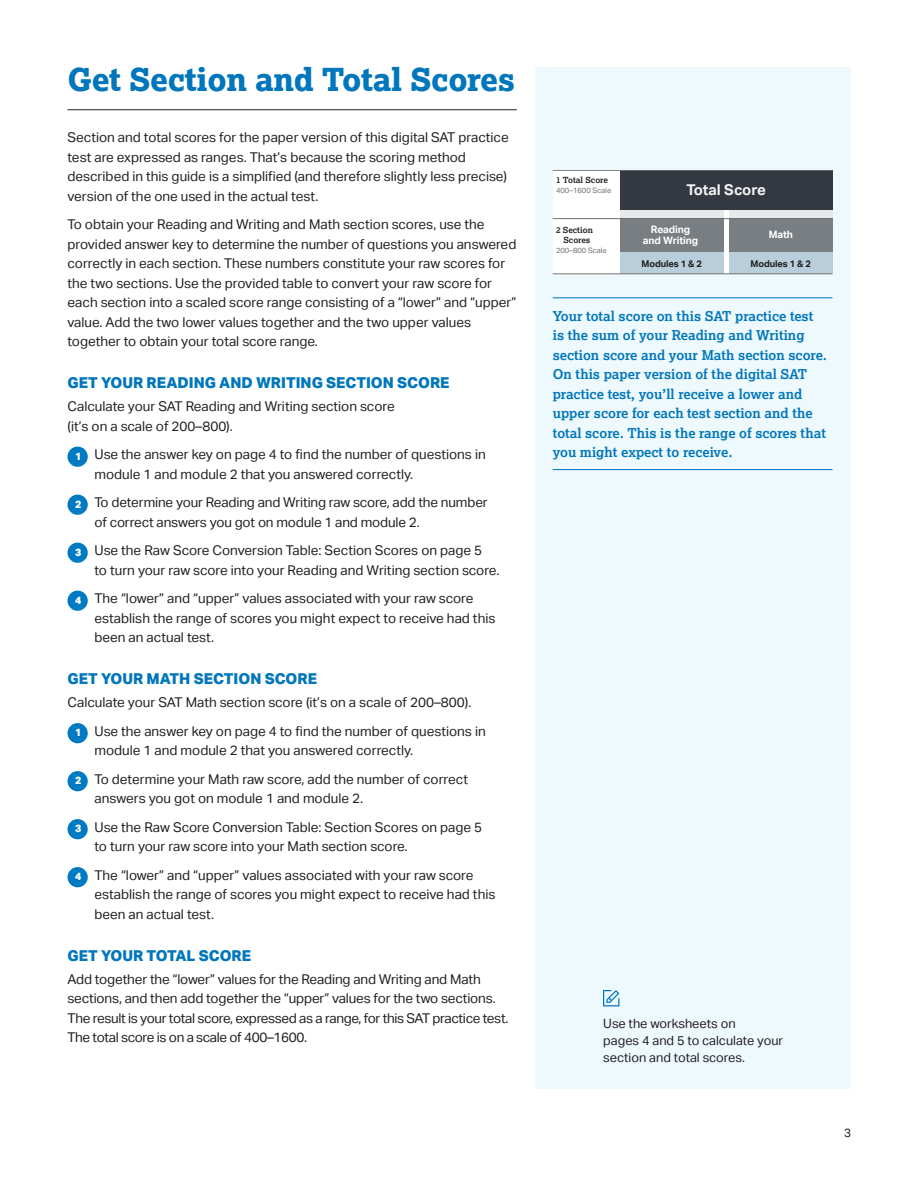
<style>
.page{position:relative;width:918px;height:1188px;background:#fff}
.page>*{position:absolute;margin:0;border:0;box-sizing:border-box;transform-origin:0 0}
.H3______21__Lex_XB{font:800 31.5px "Lexia";letter-spacing:-.01em;color:#0076bc}
.H5______10_13__Akt_X{font:800 15px "Aktiv Grotesk";color:#0076bc}
.t1{font:700 14.85px "Aktiv Grotesk";color:#f3f3f4}
.Body_Txt{font:13.5px/19.5px "Aktiv Grotesk";color:#231f20}
.Body_Txt-2{font:700 13.5px/19.5px "Lexia";color:#0076bc}
.Body_Txt-3{font:13.5px/19.5px "Aktiv Grotesk";letter-spacing:-.025em;color:#231f20}
.H2__Head____28_Auto{font:12.75px/17.2px "Aktiv Grotesk";color:#231f20}
.t2{font:12px "Aktiv Grotesk";color:#231f20}
.t3{font:800 10.5px "Aktiv Grotesk";color:#fff}
.t4{font:700 10.2px/11.2px "Aktiv Grotesk";letter-spacing:-.01em;color:#fff;text-align:center}
.t5{font:700 9.3px "Aktiv Grotesk";letter-spacing:-.01em;color:#221e1f}
.t6{font:700 8.4px/10.2px "Lexia";color:#221e1f;text-align:center}
.t7{font:7.5px "Aktiv Grotesk";color:#6d6f71}
</style>
<div class="page">
<div style="left:535px;top:68px;width:315px;height:1021px;background:#eef9fe"></div>
<hr style="left:68px;top:109px;width:449px;height:1px;background:#231f20">
<div style="left:68px;top:447px;width:20px;height:20px;background:#007bc3;border-radius:50%"></div>
<div style="left:68px;top:495px;width:20px;height:20px;background:#007bc3;border-radius:50%"></div>
<div style="left:68px;top:543px;width:20px;height:20px;background:#007bc3;border-radius:50%"></div>
<div style="left:68px;top:591px;width:20px;height:20px;background:#007bc3;border-radius:50%"></div>
<div style="left:68px;top:723px;width:20px;height:20px;background:#007bc3;border-radius:50%"></div>
<div style="left:68px;top:771px;width:20px;height:20px;background:#007bc3;border-radius:50%"></div>
<div style="left:68px;top:819px;width:20px;height:20px;background:#007bc3;border-radius:50%"></div>
<div style="left:68px;top:867px;width:20px;height:20px;background:#007bc3;border-radius:50%"></div>
<hr style="left:553px;top:297px;width:279px;height:1px;background:#0076bc">
<hr style="left:553px;top:469px;width:279px;height:1px;background:#0076bc">
<div style="left:553px;top:170px;width:280px;height:104px;background:#fff"></div>
<div style="left:620px;top:170px;width:103px;height:104px;background:linear-gradient(to right,#e6e9eb,#e6e9eb)"></div>
<div style="left:729px;top:170px;width:103px;height:104px;background:linear-gradient(to right,#e6e9eb,#e6e9eb)"></div>
<div style="left:620px;top:252px;width:103px;height:22px;background:#b8ceda"></div>
<div style="left:729px;top:252px;width:103px;height:22px;background:#b8ceda"></div>
<div style="left:620px;top:219px;width:103px;height:33px;background:#797e83"></div>
<div style="left:729px;top:219px;width:103px;height:33px;background:#797e83"></div>
<div style="left:620px;top:170px;width:212px;height:39px;background:#343841"></div>
<hr style="left:553px;top:218px;width:279px;height:1px;background:#6e6f71">
<hr style="left:553px;top:274px;width:279px;height:1px;background:#6e6f71">
<hr style="left:553px;top:170px;width:279px;height:1px;background:#6e6f71">
<svg style="left:603px;top:990px;width:16px;height:16px"></svg>
<p class="H3______21__Lex_XB" style="left:68px;top:60px;width:449px">Get Section and Total Scores</p>
<p class="Body_Txt" style="left:68px;top:128px;width:443px">Section and total scores for the paper version of this digital SAT practice test are expressed as ranges. That’s because the scoring method described in this guide is a simplified (and therefore slightly less precise) version of the one used in the actual test.</p>
<p class="Body_Txt" style="left:68px;top:215px;width:450px">To obtain your Reading and Writing and Math section scores, use the provided answer key to determine the number of questions you answered correctly in each section. These numbers constitute your raw scores for the two sections. Use the provided table to convert your raw score for each section into a scaled score range consisting of a “lower” and “upper” value. Add the two lower values together and the two upper values together to obtain your total score range.</p>
<p class="H5______10_13__Akt_X" style="left:68px;top:374px;width:384px">GET YOUR READING AND WRITING SECTION SCORE</p>
<p class="Body_Txt" style="left:68px;top:397px;width:329px">Calculate your SAT Reading and Writing section score (it’s on a scale of 200–800).</p>
<p class="t3" style="left:75px;top:450px;width:8px">1</p>
<p class="Body_Txt" style="left:94px;top:445px;width:393px">Use the answer key on page 4 to find the number of questions in module 1 and module 2 that you answered correctly.</p>
<p class="t3" style="left:75px;top:498px;width:8px">2</p>
<p class="Body_Txt" style="left:94px;top:493px;width:395px">To determine your Reading and Writing raw score, add the number of correct answers you got on module 1 and module 2.</p>
<p class="t3" style="left:75px;top:546px;width:8px">3</p>
<p class="Body_Txt" style="left:94px;top:541px;width:406px">Use the Raw Score Conversion Table: Section Scores on page 5<br>to turn your raw score into your Reading and Writing section score.</p>
<p class="t3" style="left:75px;top:594px;width:8px">4</p>
<p class="Body_Txt" style="left:94px;top:589px;width:402px">The “lower” and “upper” values associated with your raw score establish the range of scores you might expect to receive had this been an actual test.</p>
<p class="H5______10_13__Akt_X" style="left:68px;top:670px;width:251px">GET YOUR MATH SECTION SCORE</p>
<p class="Body_Txt" style="left:68px;top:693px;width:405px">Calculate your SAT Math section score (it’s on a scale of 200–800).</p>
<p class="t3" style="left:75px;top:726px;width:8px">1</p>
<p class="Body_Txt" style="left:94px;top:721px;width:393px">Use the answer key on page 4 to find the number of questions in module 1 and module 2 that you answered correctly.</p>
<p class="t3" style="left:75px;top:774px;width:8px">2</p>
<p class="Body_Txt" style="left:94px;top:769px;width:375px">To determine your Math raw score, add the number of correct answers you got on module 1 and module 2.</p>
<p class="t3" style="left:75px;top:822px;width:8px">3</p>
<p class="Body_Txt" style="left:94px;top:817px;width:389px">Use the Raw Score Conversion Table: Section Scores on page 5 to turn your raw score into your Math section score.</p>
<p class="t3" style="left:75px;top:870px;width:8px">4</p>
<p class="Body_Txt" style="left:94px;top:865px;width:402px">The “lower” and “upper” values associated with your raw score establish the range of scores you might expect to receive had this been an actual test.</p>
<p class="H5______10_13__Akt_X" style="left:68px;top:947px;width:185px">GET YOUR TOTAL SCORE</p>
<p class="Body_Txt-3" style="left:68px;top:969px;width:443px">Add together the “lower” values for the Reading and Writing and Math sections, and then add together the “upper” values for the two sections.<br>The result is your total score, expressed as a range, for this SAT practice test.<br>The total score is on a scale of 400–1600.</p>
<p class="t6" style="left:556px;top:175px;width:53px">1 Total Score</p>
<p class="t7" style="left:556px;top:186px;width:57px">400–1600 Scale</p>
<p class="t6" style="left:556px;top:224px;width:38px">2 Section<br>Scores</p>
<p class="t7" style="left:556px;top:246px;width:52px">200–800 Scale</p>
<p class="t1" style="left:686px;top:181px;width:81px">Total Score</p>
<p class="t4" style="left:643px;top:224px;width:57px">Reading and Writing</p>
<p class="t5" style="left:642px;top:258px;width:62px">Modules 1 &amp; 2</p>
<p class="t5" style="left:751px;top:258px;width:62px">Modules 1 &amp; 2</p>
<p class="t4" style="left:769px;top:229px;width:26px">Math</p>
<p class="Body_Txt-2" style="left:553px;top:306px;width:276px">Your total score on this SAT practice test is the sum of your Reading and Writing section score and your Math section score.<br>On this paper version of the digital SAT practice test, you’ll receive a lower and upper score for each test section and the total score. This is the range of scores that you might expect to receive.</p>
<p class="H2__Head____28_Auto" style="left:603px;top:1015px;width:181px">Use the worksheets on<br>pages 4 and 5 to calculate your section and total scores.</p>
<p class="t2" style="left:844px;top:1126px;width:9px">3</p>
</div>
